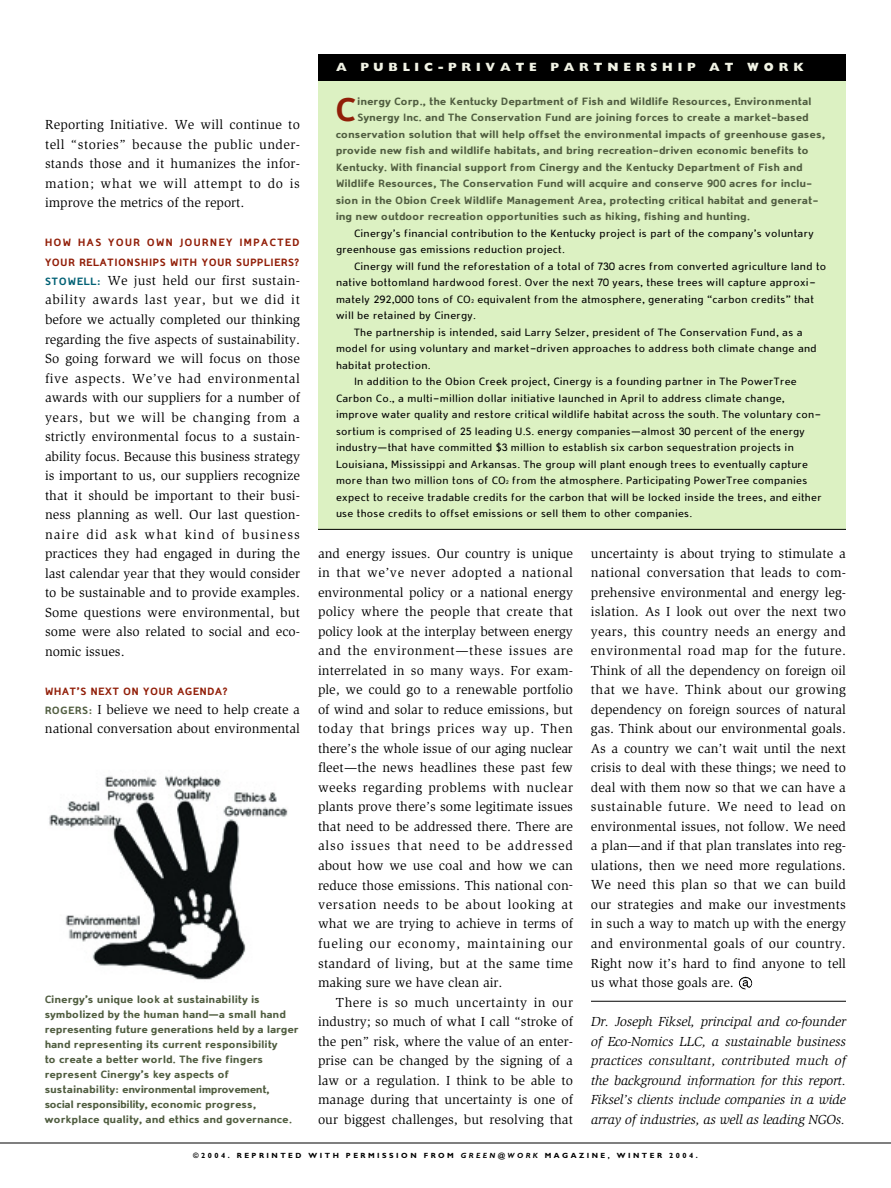
<style>
.page{position:relative;width:891px;height:1188px;background:#fff}
.page>*{position:absolute;margin:0;border:0;box-sizing:border-box;transform-origin:0 0}
.t1{font:900 37.5px "Domestos 98";color:#911e08}
.t2{font:13.5px/19.5px "Slimbach";color:#000;text-align:justify}
.t3{font:italic 13.5px/19.5px "Slimbach";letter-spacing:-.01em;color:#000;text-align:justify}
.t4{font:12px/16.5px "Domestos 98";color:#000}
.t5{font:900 12px/15px "Domestos 98";color:#505d40}
.t6{font:900 12px/19.5px "Domestos 98";letter-spacing:.025em;color:#911e08}
.t7{font:800 12px "Gill Sans";letter-spacing:.405em;color:#f1f3e5}
.t8{font:700 7.5px "Gill Sans";letter-spacing:.33em;color:#000}
.s1{font-size:6px}
.s2{font-family:"Domestos 98";font-weight:900;font-size:12px;color:#026175}
.s3{font-family:"Domestos 98";font-weight:900;font-size:12px;color:#505d40}
.s4{font-style:italic}
</style>
<div class="page">
<img style="left:49px;top:776px;width:239px;height:204px">
<hr style="left:0;top:1143px;width:891px;height:1px;background:#000">
<div style="left:318px;top:54px;width:528px;height:475px;background:#dcf1c2"></div>
<div style="left:318px;top:54px;width:528px;height:27px;background:#000"></div>
<hr style="left:318px;top:529px;width:528px;height:1px;background:#000">
<hr style="left:591px;top:1001px;width:255px;height:1px;background:#000">
<img style="left:739px;top:976px;width:13px;height:14px;border-radius:50%">
<p class="t7" style="left:336px;top:63px;width:469px">A PUBLIC-PRIVATE PARTNERSHIP AT WORK</p>
<h1 class="t1" style="left:336px;top:98px;width:22px">C</h1>
<p class="t5" style="left:358px;top:95px;width:456px">inergy Corp., the Kentucky Department of Fish and Wildlife Resources, Environmental</p>
<p class="t5" style="left:358px;top:111px;width:453px">Synergy Inc. and The Conservation Fund are joining forces to create a market-based</p>
<p class="t5" style="left:336px;top:128px;width:491px">conservation solution that will help offset the environmental impacts of greenhouse gases,</p>
<p class="t5" style="left:336px;top:144px;width:475px">provide new fish and wildlife habitats, and bring recreation-driven economic benefits to</p>
<p class="t5" style="left:336px;top:161px;width:469px">Kentucky. With financial support from Cinergy and the Kentucky Department of Fish and</p>
<p class="t5" style="left:336px;top:177px;width:478px">Wildlife Resources, The Conservation Fund will acquire and conserve 900 acres for inclu-</p>
<p class="t5" style="left:336px;top:194px;width:484px">sion in the Obion Creek Wildlife Management Area, protecting critical habitat and generat-</p>
<p class="t5" style="left:336px;top:210px;width:416px">ing new outdoor recreation opportunities such as hiking, fishing and hunting.</p>
<p class="t4" style="left:336px;top:226px;width:480px;text-indent:18px">Cinergy’s financial contribution to the Kentucky project is part of the company’s voluntary greenhouse gas emissions reduction project.</p>
<p class="t4" style="left:354px;top:259px;width:474px">Cinergy will fund the reforestation of a total of 730 acres from converted agriculture land to</p>
<p class="t4" style="left:336px;top:275px;width:481px">native bottomland hardwood forest. Over the next 70 years, these trees will capture approxi-</p>
<p class="t4" style="left:336px;top:292px;width:480px">mately 292,000 tons of CO<span class="s1">2</span> equivalent from the atmosphere, generating “carbon credits” that</p>
<p class="t4" style="left:336px;top:308px;width:142px">will be retained by Cinergy.</p>
<p class="t4" style="left:354px;top:325px;width:450px">The partnership is intended, said Larry Selzer, president of The Conservation Fund, as a</p>
<p class="t4" style="left:336px;top:341px;width:483px">model for using voluntary and market-driven approaches to address both climate change and</p>
<p class="t4" style="left:336px;top:358px;width:96px">habitat protection.</p>
<p class="t4" style="left:354px;top:374px;width:445px">In addition to the Obion Creek project, Cinergy is a founding partner in The PowerTree</p>
<p class="t4" style="left:336px;top:391px;width:450px">Carbon Co., a multi-million dollar initiative launched in April to address climate change,</p>
<p class="t4" style="left:336px;top:407px;width:487px">improve water quality and restore critical wildlife habitat across the south. The voluntary con-</p>
<p class="t4" style="left:336px;top:424px;width:471px">sortium is comprised of 25 leading U.S. energy companies—almost 30 percent of the energy</p>
<p class="t4" style="left:336px;top:440px;width:460px">industry—that have committed $3 million to establish six carbon sequestration projects in</p>
<p class="t4" style="left:336px;top:457px;width:474px">Louisiana, Mississippi and Arkansas. The group will plant enough trees to eventually capture</p>
<p class="t4" style="left:336px;top:473px;width:473px">more than two million tons of CO<span class="s1">2</span> from the atmosphere. Participating PowerTree companies</p>
<p class="t4" style="left:336px;top:490px;width:487px">expect to receive tradable credits for the carbon that will be locked inside the trees, and either</p>
<p class="t4" style="left:336px;top:506px;width:358px">use those credits to offset emissions or sell them to other companies.</p>
<p class="t2" style="left:45px;top:116px;width:257px">Reporting Initiative. We will continue to tell “stories” because the public under&shy;stands those and it humanizes the infor&shy;mation; what we will attempt to do is improve the metrics of the report.</p>
<p class="t6" style="left:45px;top:234px;width:256px">HOW HAS YOUR OWN JOURNEY IMPACTED<br>YOUR RELATIONSHIPS WITH YOUR SUPPLIERS?</p>
<p class="t2" style="left:45px;top:272px;width:257px"><span class="s2">STOWELL:</span> We just held our first sustain&shy;ability awards last year, but we did it before we actually completed our thinking regarding the five aspects of sustainability.<br>So going forward we will focus on those five aspects. We’ve had environmental awards with our suppliers for a number of years, but we will be changing from a strictly environmental focus to a sustain&shy;ability focus. Because this business strategy is important to us, our suppliers recognize that it should be important to their busi&shy;ness planning as well. Our last question&shy;naire did ask what kind of business practices they had engaged in during the last calendar year that they would consider to be sustainable and to provide examples.<br>Some questions were environmental, but some were also related to social and eco&shy;nomic issues.</p>
<p class="t6" style="left:45px;top:682px;width:184px">WHAT’S NEXT ON YOUR AGENDA?</p>
<p class="t2" style="left:45px;top:701px;width:257px"><span class="s3">ROGERS:</span> I believe we need to help create a national conversation about environmental</p>
<p class="t2" style="left:591px;top:545px;width:257px">uncertainty is about trying to stimulate a national conversation that leads to com&shy;prehensive environmental and energy leg&shy;islation. As I look out over the next two years, this country needs an energy and environmental road map for the future.<br>Think of all the dependency on foreign oil that we have. Think about our growing dependency on foreign sources of natural gas. Think about our environmental goals.<br>As a country we can’t wait until the next crisis to deal with these things; we need to deal with them now so that we can have a sustainable future. We need to lead on environmental issues, not follow. We need a plan—and if that plan translates into reg&shy;ulations, then we need more regulations.<br>We need this plan so that we can build our strategies and make our investments in such a way to match up with the energy and environmental goals of our country.<br>Right now it’s hard to find anyone to tell us what those goals are.</p>
<p class="t3" style="left:591px;top:1013px;width:257px">Dr. Joseph Fiksel, principal and co-founder of Eco-Nomics LLC, a sustainable business practices consultant, contributed much of the background information for this report.<br>Fiksel’s clients include companies in a wide array of industries, as well as leading NGOs.</p>
<p class="t2" style="left:318px;top:545px;width:257px">and energy issues. Our country is unique in that we’ve never adopted a national environmental policy or a national energy policy where the people that create that policy look at the interplay between energy and the environment—these issues are interrelated in so many ways. For exam&shy;ple, we could go to a renewable portfolio of wind and solar to reduce emissions, but today that brings prices way up. Then there’s the whole issue of our aging nuclear fleet—the news headlines these past few weeks regarding problems with nuclear plants prove there’s some legitimate issues that need to be addressed there. There are also issues that need to be addressed about how we use coal and how we can reduce those emissions. This national con&shy;versation needs to be about looking at what we are trying to achieve in terms of fueling our economy, maintaining our standard of living, but at the same time making sure we have clean air.</p>
<p class="t2" style="left:318px;top:993px;width:257px;text-indent:18px">There is so much uncertainty in our industry; so much of what I call “stroke of the pen” risk, where the value of an enter&shy;prise can be changed by the signing of a law or a regulation. I think to be able to manage during that uncertainty is one of our biggest challenges, but resolving that</p>
<p class="t5" style="left:45px;top:993px;width:255px">Cinergy’s unique look at sustainability is symbolized by the human hand—a small hand representing future generations held by a larger hand representing its current responsibility<br>to create a better world. The five fingers represent Cinergy’s key aspects of sustainability: environmental improvement, social responsibility, economic progress, workplace quality, and ethics and governance.</p>
<p class="t8" style="left:193px;top:1153px;width:506px">©2004. REPRINTED WITH PERMISSION FROM <span class="s4">GREEN@WORK</span> MAGAZINE, WINTER 2004.</p>
</div>
